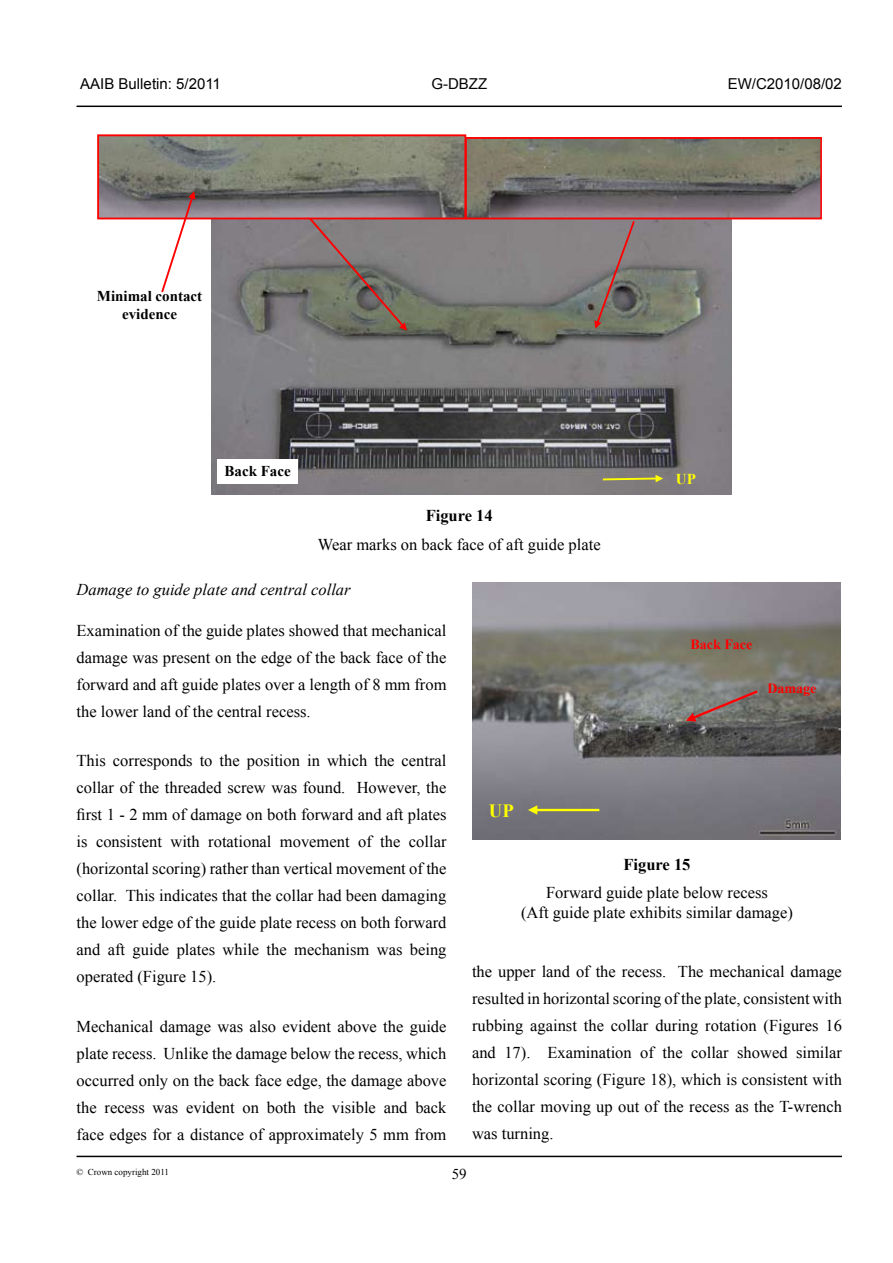
<style>
.page{position:relative;width:893px;height:1263px;background:#fff}
.page>*{position:absolute;margin:0;border:0;box-sizing:border-box;transform-origin:0 0}
.t1{font:700 18.75px "Times New Roman";color:#ff0}
.Bultext{font:16.5px/27px "Times New Roman";color:#000;text-align:justify}
.Para_header_italic{font:italic 16.5px "Times New Roman";color:#000}
.Caption_Header{font:700 16.5px "Times New Roman";color:#000}
.t2{font:15px "Arial";color:#000}
.t3{font:700 15px "Times New Roman";color:#000}
.t4{font:15px "Times New Roman";color:#000}
.t5{font:700 15px "Times New Roman";color:#ff0}
.t6{font:700 14.1px "Times New Roman";color:#f00}
.t7{font:700 11.25px/13.2px "Times New Roman";color:#000}
.t8{font:9px "Times New Roman";color:#000}
</style>
<div class="page">
<hr style="left:77px;top:106px;width:765px;height:1px;background:#000">
<hr style="left:77px;top:1156px;width:765px;height:1px;background:#000">
<img style="left:211px;top:219px;width:521px;height:275px">
<img style="left:468px;top:140px;width:351px;height:76px">
<div style="left:465px;top:137px;width:357px;height:82px;border:2px solid #f00"></div>
<img style="left:100px;top:137px;width:363px;height:79px">
<div style="left:97px;top:134px;width:369px;height:85px;border:2px solid #f00"></div>
<svg style="left:594px;top:221px;width:41px;height:108px;background:#7f726f"></svg>
<svg style="left:309px;top:218px;width:98px;height:113px;background:#7b736c"></svg>
<svg style="left:603px;top:475px;width:60px;height:7px"></svg>
<svg style="left:161px;top:191px;width:35px;height:101px"></svg>
<div style="left:218px;top:459px;width:80px;height:24px;background:#fff"></div>
<img style="left:472px;top:583px;width:368px;height:256px">
<svg style="left:686px;top:690px;width:72px;height:31px;background:#84716d"></svg>
<svg style="left:528px;top:805px;width:71px;height:10px"></svg>
<p class="t2" style="left:80px;top:74px;width:142px">AAIB Bulletin: 5/2011</p>
<p class="t2" style="left:431px;top:74px;width:57px">G-DBZZ</p>
<p class="t2" style="left:728px;top:74px;width:116px">EW/C2010/08/02</p>
<p class="t3" style="left:97px;top:286px;width:107px">Minimal contact</p>
<p class="t3" style="left:122px;top:304px;width:56px">evidence</p>
<p class="t7" style="left:120px;top:296px;width:81px">Minimal contact evident</p>
<p class="t3" style="left:224px;top:461px;width:68px">Back Face</p>
<p class="t7" style="left:223px;top:465px;width:51px">Back Face</p>
<p class="Caption_Header" style="left:426px;top:504px;width:69px">Figure 14</p>
<p class="Bultext" style="left:318px;top:530px;width:284px">Wear marks on back face of aft guide plate</p>
<p class="t5" style="left:676px;top:469px;width:22px">UP</p>
<p class="Para_header_italic" style="left:77px;top:578px;width:276px">Damage to guide plate and central collar</p>
<p class="Bultext" style="left:77px;top:616px;width:371px">Examination of the guide plates showed that mechanical damage was present on the edge of the back face of the forward and aft guide plates over a length of 8 mm from the lower land of the central recess.</p>
<p class="Bultext" style="left:77px;top:747px;width:371px">This corresponds to the position in which the central collar of the threaded screw was found. However, the first 1 - 2 mm of damage on both forward and aft plates is consistent with rotational movement of the collar (horizontal scoring) rather than vertical movement of the collar. This indicates that the collar had been damaging the lower edge of the guide plate recess on both forward and aft guide plates while the mechanism was being operated (Figure 15).</p>
<p class="Bultext" style="left:77px;top:1012px;width:371px">Mechanical damage was also evident above the guide plate recess. Unlike the damage below the recess, which occurred only on the back face edge, the damage above the recess was evident on both the visible and back face edges for a distance of approximately 5 mm from</p>
<p class="t6" style="left:690px;top:634px;width:64px">Back Face</p>
<p class="t6" style="left:767px;top:678px;width:51px">Damage</p>
<p class="t1" style="left:489px;top:798px;width:26px">UP</p>
<p class="Caption_Header" style="left:623px;top:853px;width:69px">Figure 15</p>
<p class="Bultext" style="left:546px;top:879px;width:223px">Forward guide plate below recess</p>
<p class="Bultext" style="left:521px;top:899px;width:273px">(Aft guide plate exhibits similar damage)</p>
<p class="Bultext" style="left:472px;top:957px;width:371px">the upper land of the recess. The mechanical damage resulted in horizontal scoring of the plate, consistent with rubbing against the collar during rotation (Figures 16 and 17). Examination of the collar showed similar horizontal scoring (Figure 18), which is consistent with the collar moving up out of the recess as the T-wrench was turning.</p>
<p class="t8" style="left:77px;top:1166px;width:94px">© Crown copyright 2011</p>
<p class="t4" style="left:452px;top:1163px;width:16px">59</p>
</div>
